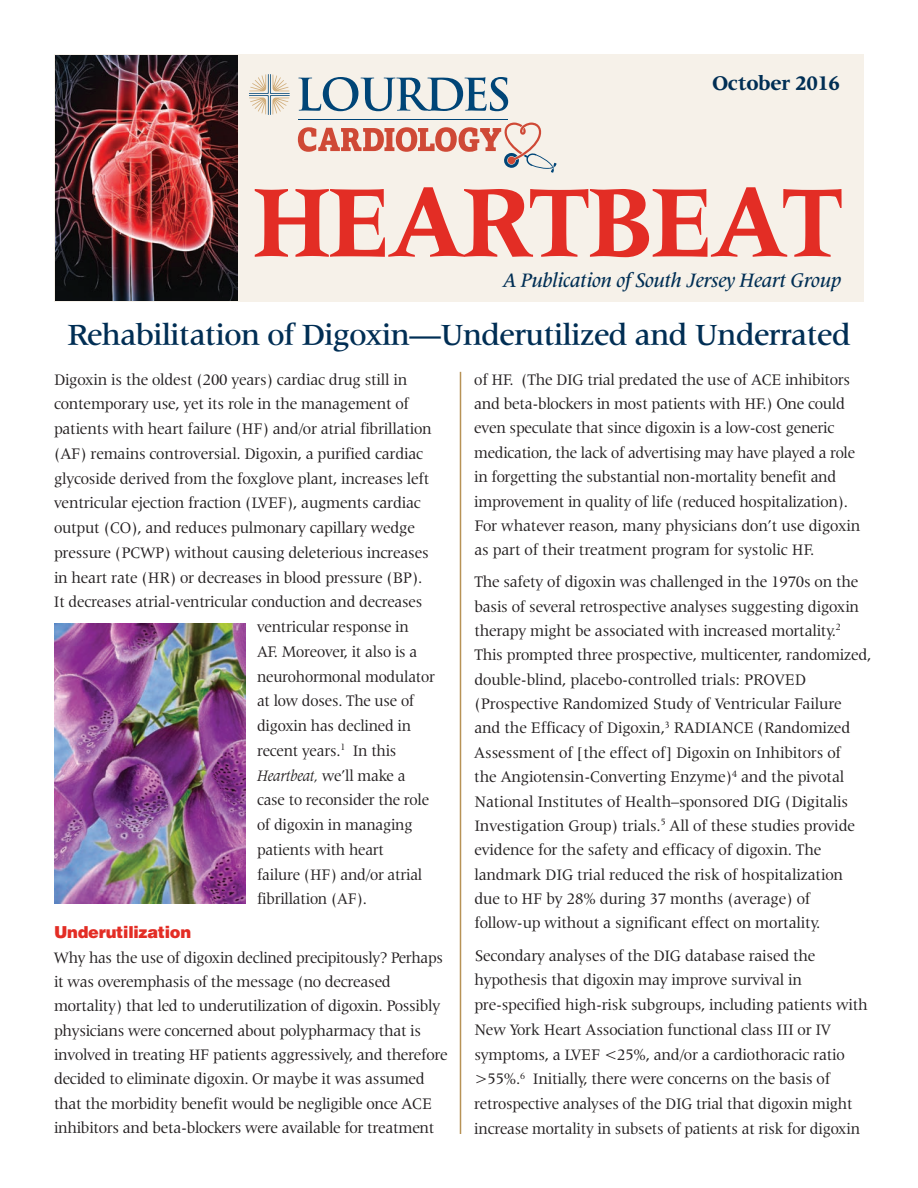
<style>
.page{position:relative;width:918px;height:1188px;background:#fff}
.page>*{position:absolute;margin:0;border:0;box-sizing:border-box;transform-origin:0 0}
.t1{font:700 105px "Latin 725 BT";letter-spacing:-.015em;color:#e32d25;scale:.9 1}
.t2{font:500 31.5px "Latin 725 BT";letter-spacing:-.015em;color:#002e54}
.t3{font:italic 500 21px "Latin 725 BT";letter-spacing:-.02em;color:#002e54}
.t4{font:700 21px "Latin 725 BT";letter-spacing:-.02em;color:#002e54}
.t5{font:16.5px/24.3px "Latin 725 BT";letter-spacing:-.015em;color:#231f20}
.t6{font:16.5px/24.3px "Latin 725 BT";letter-spacing:-.015em;color:#231f20;scale:.96 1}
.t7{font:italic 16.5px "Latin 725 BT";letter-spacing:-.015em;color:#231f20;scale:.96 1}
.t8{font:900 16.5px "Helvetica";letter-spacing:-.015em;color:#e32d25}
.s1{font-style:normal}
</style>
<div class="page">
<div style="left:54px;top:54px;width:810px;height:248px;background:#f6f1e9"></div>
<img style="left:56px;top:55px;width:181px;height:245px">
<hr style="left:298px;top:119px;width:210px;height:1px;background:#004577">
<svg style="left:249px;top:74px;width:41px;height:41px"></svg>
<svg style="left:298px;top:77px;width:210px;height:34px"></svg>
<svg style="left:298px;top:123px;width:259px;height:50px"></svg>
<hr style="left:460px;top:372px;width:1px;height:762px;background:#b79256">
<img style="left:54px;top:623px;width:191px;height:281px">
<p class="t4" style="left:712px;top:75px;width:129px">October 2016</p>
<h1 class="t1" style="left:253px;top:181px;width:657px">HEARTBEAT</h1>
<p class="t3" style="left:504px;top:272px;width:340px">A Publication of South Jersey Heart Group</p>
<h2 class="t2" style="left:68px;top:323px;width:785px">Rehabilitation of Digoxin—Underutilized and Underrated</h2>
<p class="t5" style="left:54px;top:368px;width:355px">Digoxin is the oldest (200 years) cardiac drug still in</p>
<p class="t5" style="left:54px;top:393px;width:357px">contemporary use, yet its role in the management of</p>
<p class="t5" style="left:54px;top:418px;width:379px">patients with heart failure (HF) and/or atrial fibrillation</p>
<p class="t5" style="left:54px;top:443px;width:371px">(AF) remains controversial. Digoxin, a purified cardiac</p>
<p class="t5" style="left:54px;top:467px;width:377px">glycoside derived from the foxglove plant, increases left</p>
<p class="t5" style="left:54px;top:492px;width:368px">ventricular ejection fraction (LVEF), augments cardiac</p>
<p class="t5" style="left:54px;top:517px;width:362px">output (CO), and reduces pulmonary capillary wedge</p>
<p class="t5" style="left:54px;top:542px;width:376px">pressure (PCWP) without causing deleterious increases</p>
<p class="t5" style="left:54px;top:566px;width:370px">in heart rate (HR) or decreases in blood pressure (BP).</p>
<p class="t6" style="left:54px;top:591px;width:385px">It decreases atrial-ventricular conduction and decreases</p>
<p class="t6" style="left:257px;top:616px;width:160px">ventricular response in</p>
<p class="t6" style="left:257px;top:641px;width:169px">AF. Moreover, it also is a</p>
<p class="t6" style="left:257px;top:665px;width:187px">neurohormonal modulator</p>
<p class="t6" style="left:257px;top:690px;width:165px">at low doses. The use of</p>
<p class="t6" style="left:257px;top:715px;width:162px">digoxin has declined in</p>
<p class="t6" style="left:257px;top:740px;width:147px">recent years.<sup>1</sup> In this</p>
<p class="t7" style="left:257px;top:769px;width:156px">Heartbeat, <span class="s1">we’ll make a</span></p>
<p class="t6" style="left:257px;top:789px;width:181px">case to reconsider the role</p>
<p class="t6" style="left:257px;top:814px;width:164px">of digoxin in managing</p>
<p class="t6" style="left:257px;top:839px;width:134px">patients with heart</p>
<p class="t6" style="left:257px;top:863px;width:174px">failure (HF) and/or atrial</p>
<p class="t6" style="left:257px;top:888px;width:116px">fibrillation (AF).</p>
<p class="t8" style="left:54px;top:923px;width:139px">Underutilization</p>
<p class="t6" style="left:54px;top:946px;width:412px">Why has the use of digoxin declined precipitously? Perhaps it was overemphasis of the message (no decreased mortality) that led to underutilization of digoxin. Possibly physicians were concerned about polypharmacy that is involved in treating HF patients aggressively, and therefore decided to eliminate digoxin. Or maybe it was assumed that the morbidity benefit would be negligible once ACE inhibitors and beta-blockers were available for treatment</p>
<p class="t5" style="left:474px;top:368px;width:388px">of HF. (The DIG trial predated the use of ACE inhibitors and beta-blockers in most patients with HF.) One could even speculate that since digoxin is a low-cost generic medication, the lack of advertising may have played a role in forgetting the substantial non-mortality benefit and improvement in quality of life (reduced hospitalization).<br>For whatever reason, many physicians don’t use digoxin as part of their treatment program for systolic HF.</p>
<p class="t5" style="left:474px;top:571px;width:399px">The safety of digoxin was challenged in the 1970s on the basis of several retrospective analyses suggesting digoxin therapy might be associated with increased mortality.<sup>2<br></sup>This prompted three prospective, multicenter, randomized, double-blind, placebo-controlled trials: PROVED (Prospective Randomized Study of Ventricular Failure and the Efficacy of Digoxin,<sup>3</sup> RADIANCE (Randomized Assessment of [the effect of] Digoxin on Inhibitors of<br>the Angiotensin-Converting Enzyme)<sup>4</sup> and the pivotal National Institutes of Health–sponsored DIG (Digitalis Investigation Group) trials.<sup>5</sup> All of these studies provide evidence for the safety and efficacy of digoxin. The landmark DIG trial reduced the risk of hospitalization due to HF by 28% during 37 months (average) of follow-up without a significant effect on mortality.</p>
<p class="t5" style="left:474px;top:944px;width:395px;line-height:24.8px">Secondary analyses of the DIG database raised the hypothesis that digoxin may improve survival in pre-specified high-risk subgroups, including patients with New York Heart Association functional class III or IV symptoms, a LVEF &lt;25%, and/or a cardiothoracic ratio &gt;55%.<sup>6</sup> Initially, there were concerns on the basis of retrospective analyses of the DIG trial that digoxin might increase mortality in subsets of patients at risk for digoxin</p>
</div>
